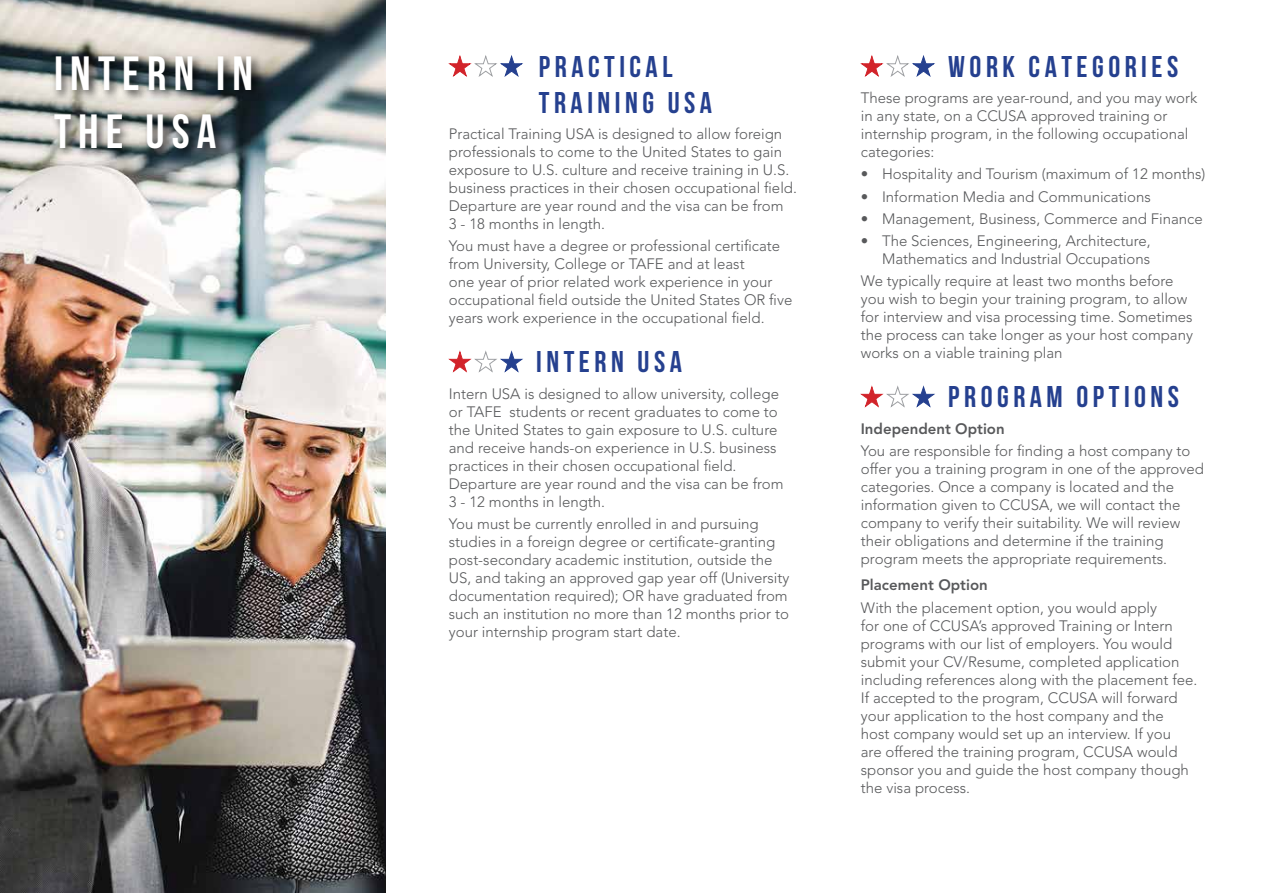
<style>
.page{position:relative;width:1263px;height:893px;background:#fff}
.page>*{position:absolute;margin:0;border:0;box-sizing:border-box;transform-origin:0 0}
.t1{font:48px/57.6px "Bebas Neue";letter-spacing:.15em;color:#fff}
.t2{font:700 30px/36px "Bebas Neue";letter-spacing:.15em;color:#25408f}
.t3{font:300 15px/18px "Avenir LT Std";color:#58595b}
.t4{font:800 15px "Avenir LT Std";color:#58595b}
</style>
<div class="page">
<img style="left:0;top:0;width:385px;height:893px">
<div style="left:50px;top:53px;width:214px;height:107px;background:#000;opacity:.75"></div>
<svg style="left:449px;top:55px;width:74px;height:22px"></svg>
<svg style="left:449px;top:350px;width:74px;height:23px"></svg>
<svg style="left:861px;top:55px;width:74px;height:22px"></svg>
<svg style="left:861px;top:385px;width:74px;height:23px"></svg>
<h1 class="t1" style="left:54px;top:44px;width:200px">INTERN IN<br>THE USA</h1>
<h2 class="t2" style="left:539px;top:48px;width:175px">PRACTICAL<br>TRAINING USA</h2>
<p class="t3" style="left:449px;top:125px;width:350px">Practical Training USA is designed to allow foreign professionals to come to the United States to gain exposure to U.S. culture and receive training in U.S. business practices in their chosen occupational field.<br>Departure are year round and the visa can be from<br>3 - 18 months in length.</p>
<p class="t3" style="left:449px;top:237px;width:345px">You must have a degree or professional certificate from University, College or TAFE and at least<br>one year of prior related work experience in your occupational field outside the United States OR five years work experience in the occupational field.</p>
<h2 class="t2" style="left:536px;top:343px;width:147px">INTERN USA</h2>
<p class="t3" style="left:449px;top:384px;width:336px">Intern USA is designed to allow university, college or TAFE students or recent graduates to come to the United States to gain exposure to U.S. culture and receive hands-on experience in U.S. business practices in their chosen occupational field.<br>Departure are year round and the visa can be from 3 - 12 months in length.</p>
<p class="t3" style="left:449px;top:515px;width:342px">You must be currently enrolled in and pursuing studies in a foreign degree or certificate-granting post-secondary academic institution, outside the US, and taking an approved gap year off (University documentation required); OR have graduated from such an institution no more than 12 months prior to your internship program start date.</p>
<h2 class="t2" style="left:948px;top:48px;width:232px">WORK CATEGORIES</h2>
<p class="t3" style="left:861px;top:89px;width:338px">These programs are year-round, and you may work in any state, on a CCUSA approved training or internship program, in the following occupational categories:</p>
<p class="t3" style="left:861px;top:165px;width:346px">• Hospitality and Tourism (maximum of 12 months)</p>
<p class="t3" style="left:861px;top:187px;width:292px">• Information Media and Communications</p>
<p class="t3" style="left:861px;top:210px;width:343px">• Management, Business, Commerce and Finance</p>
<p class="t3" style="left:861px;top:232px;width:291px;text-align:right">• The Sciences, Engineering, Architecture,<br>Mathematics and Industrial Occupations</p>
<p class="t3" style="left:861px;top:272px;width:334px">We typically require at least two months before you wish to begin your training program, to allow for interview and visa processing time. Sometimes the process can take longer as your host company works on a viable training plan</p>
<h2 class="t2" style="left:948px;top:378px;width:232px">PROGRAM OPTIONS</h2>
<p class="t4" style="left:861px;top:419px;width:145px">Independent Option</p>
<p class="t3" style="left:861px;top:442px;width:345px">You are responsible for finding a host company to offer you a training program in one of the approved categories. Once a company is located and the information given to CCUSA, we will contact the company to verify their suitability. We will review their obligations and determine if the training program meets the appropriate requirements.</p>
<p class="t4" style="left:861px;top:576px;width:128px">Placement Option</p>
<p class="t3" style="left:861px;top:598px;width:338px">With the placement option, you would apply<br>for one of CCUSA’s approved Training or Intern programs with our list of employers. You would submit your CV/Resume, completed application including references along with the placement fee.<br>If accepted to the program, CCUSA will forward your application to the host company and the<br>host company would set up an interview. If you<br>are offered the training program, CCUSA would sponsor you and guide the host company though the visa process.</p>
</div>
